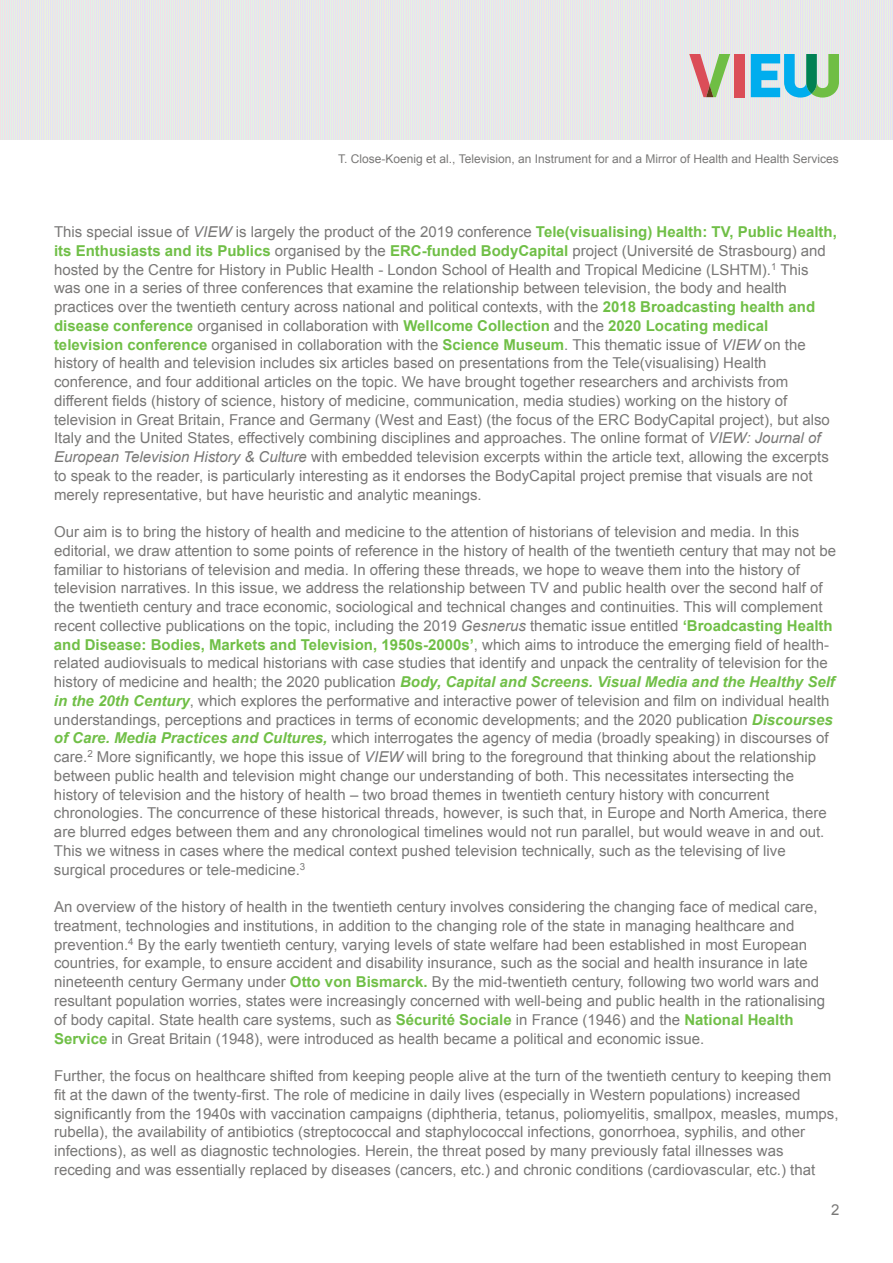
<style>
.page{position:relative;width:893px;height:1263px;background:#fff}
.page>*{position:absolute;margin:0;border:0;box-sizing:border-box;transform-origin:0 0}
.Body_text_next{font:15px/18.8px "Arial";color:#797877}
.Body_text_first{font:15px/18.8px "Arial";color:#797877}
.t1{font:12px "Arial";color:#797877}
.s1{font-style:italic}
.s2{font-weight:700;color:#70bf47}
.s3{font-weight:700;font-style:italic;color:#70bf47}
</style>
<div class="page">
<img style="left:0;top:0;width:893px;height:140px">
<div style="left:734px;top:54px;width:10px;height:43px;background:#db4d58"></div>
<svg style="left:751px;top:54px;width:88px;height:44px;background:#64c0c4"></svg>
<svg style="left:689px;top:54px;width:41px;height:43px;background:#c6b69c"></svg>
<p class="t1" style="left:338px;top:151px;width:502px">T. Close-Koenig et al., Television, an Instrument for and a Mirror of Health and Health Services</p>
<p class="Body_text_first" style="left:54px;top:223px;width:784px">This special issue of <span class="s1">VIEW</span> is largely the product of the 2019 conference <span class="s2">Tele(visualising) Health: TV, Public Health, its Enthusiasts and its Publics</span> organised by the <span class="s2">ERC-funded BodyCapital</span> project (Université de Strasbourg) and hosted by the Centre for History in Public Health - London School of Health and Tropical Medicine (LSHTM).<sup>1</sup> This was one in a series of three conferences that examine the relationship between television, the body and health practices over the twentieth century across national and political contexts, with the <span class="s2">2018 Broadcasting health and disease conference</span> organised in collaboration with <span class="s2">Wellcome Collection</span> and the <span class="s2">2020 Locating medical television conference</span> organised in collaboration with the <span class="s2">Science Museum</span>. This thematic issue of <span class="s1">VIEW</span> on the history of health and television includes six articles based on presentations from the Tele(visualising) Health conference, and four additional articles on the topic. We have brought together researchers and archivists from different fields (history of science, history of medicine, communication, media studies) working on the history of television in Great Britain, France and Germany (West and East) (the focus of the ERC BodyCapital project), but also Italy and the United States, effectively combining disciplines and approaches. The online format of <span class="s1">VIEW: Journal of European Television History &amp; Culture</span> with embedded television excerpts within the article text, allowing the excerpts to speak to the reader, is particularly interesting as it endorses the BodyCapital project premise that visuals are not merely representative, but have heuristic and analytic meanings.</p>
<p class="Body_text_next" style="left:54px;top:523px;width:784px">Our aim is to bring the history of health and medicine to the attention of historians of television and media. In this editorial, we draw attention to some points of reference in the history of health of the twentieth century that may not be familiar to historians of television and media. In offering these threads, we hope to weave them into the history of television narratives. In this issue, we address the relationship between TV and public health over the second half of the twentieth century and trace economic, sociological and technical changes and continuities. This will complement recent collective publications on the topic, including the 2019 <span class="s1">Gesnerus</span> thematic issue entitled <span class="s2">‘Broadcasting Health and Disease: Bodies, Markets and Television, 1950s-2000s’</span>, which aims to introduce the emerging field of health&shy;related audiovisuals to medical historians with case studies that identify and unpack the centrality of television for the history of medicine and health; the 2020 publication <span class="s3">Body, Capital and Screens. Visual Media and the Healthy Self in the 20th Century</span>, which explores the performative and interactive power of television and film on individual health understandings, perceptions and practices in terms of economic developments; and the 2020 publication <span class="s3">Discourses of Care. Media Practices and Cultures,</span> which interrogates the agency of media (broadly speaking) in discourses of care.<sup>2</sup> More significantly, we hope this issue of <span class="s1">VIEW</span> will bring to the foreground that thinking about the relationship between public health and television might change our understanding of both. This necessitates intersecting the history of television and the history of health – two broad themes in twentieth century history with concurrent chronologies. The concurrence of these historical threads, however, is such that, in Europe and North America, there are blurred edges between them and any chronological timelines would not run parallel, but would weave in and out.<br>This we witness in cases where the medical context pushed television technically, such as the televising of live surgical procedures or tele-medicine.<sup>3</sup></p>
<p class="Body_text_next" style="left:54px;top:898px;width:773px">An overview of the history of health in the twentieth century involves considering the changing face of medical care, treatment, technologies and institutions, in addition to the changing role of the state in managing healthcare and prevention.<sup>4</sup> By the early twentieth century, varying levels of state welfare had been established in most European countries, for example, to ensure accident and disability insurance, such as the social and health insurance in late nineteenth century Germany under <span class="s2">Otto von Bismarck.</span> By the mid-twentieth century, following two world wars and resultant population worries, states were increasingly concerned with well-being and public health in the rationalising of body capital. State health care systems, such as <span class="s2">Sécurité Sociale</span> in France (1946) and the <span class="s2">National Health Service</span> in Great Britain (1948), were introduced as health became a political and economic issue.</p>
<p class="Body_text_next" style="left:54px;top:1066px;width:786px">Further, the focus on healthcare shifted from keeping people alive at the turn of the twentieth century to keeping them fit at the dawn of the twenty-first. The role of medicine in daily lives (especially in Western populations) increased significantly from the 1940s with vaccination campaigns (diphtheria, tetanus, poliomyelitis, smallpox, measles, mumps, rubella), the availability of antibiotics (streptococcal and staphylococcal infections, gonorrhoea, syphilis, and other infections), as well as diagnostic technologies. Herein, the threat posed by many previously fatal illnesses was receding and was essentially replaced by diseases (cancers, etc.) and chronic conditions (cardiovascular, etc.) that</p>
<p class="Body_text_next" style="left:831px;top:1201px;width:10px">2</p>
</div>
